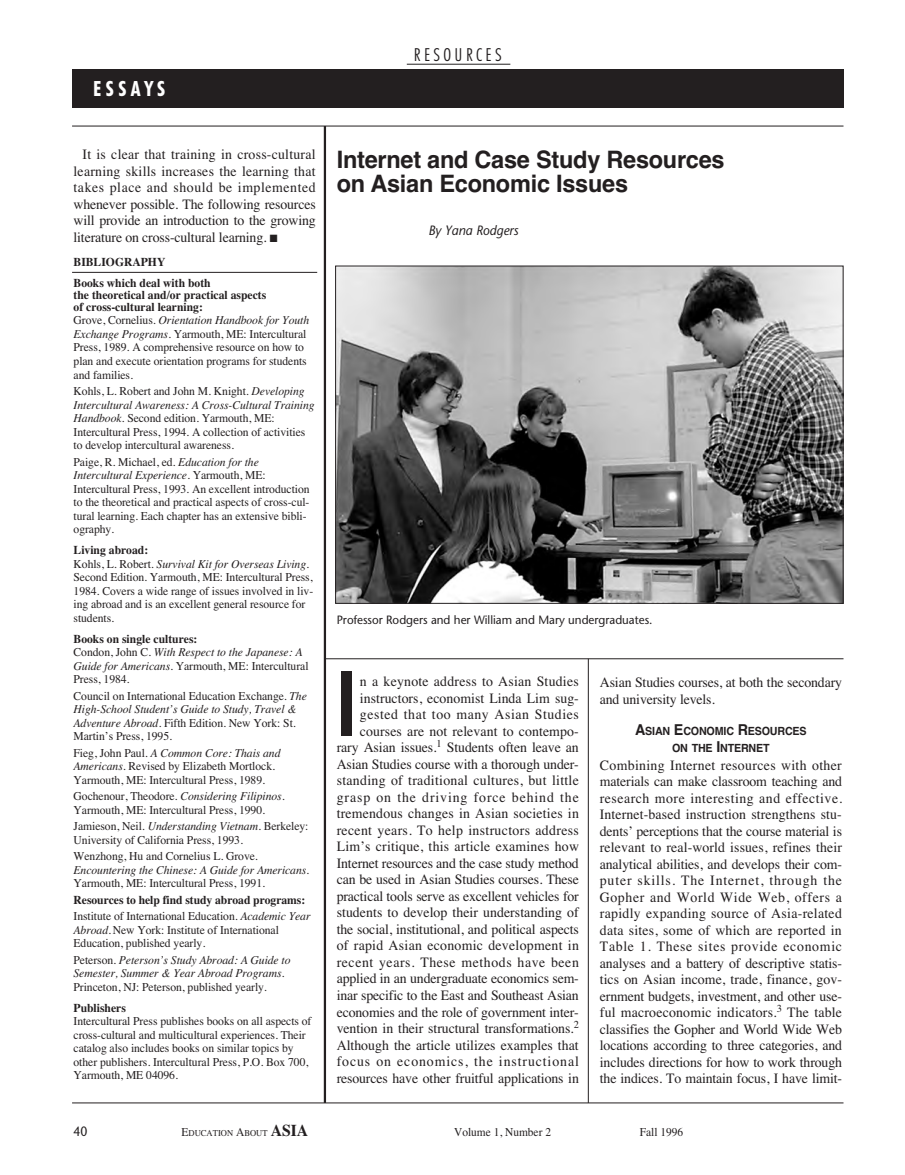
<style>
.page{position:relative;width:905px;height:1175px;background:#fff}
.page>*{position:absolute;margin:0;border:0;box-sizing:border-box;transform-origin:0 0}
.t1{font:700 condensed 90px "Futura BT";color:#231f20;scale:.8 1}
.t2{font:700 24px/24px "Helvetica";letter-spacing:-.01em;color:#231f20}
.t3{font:700 condensed 21px "Futura BT";letter-spacing:.21em;color:#fff}
.t4{font:300 condensed 18px "Futura BT";letter-spacing:.185em;color:#231f20}
.t5{font:14.25px/16.5px "Times";letter-spacing:-.005em;color:#231f20;text-align:justify}
.t6{font:italic 13.5px "Stone Sans";color:#231f20;scale:.95 1}
.t7{font:13.5px "Stone Sans";color:#231f20;scale:.9 1}
.t8{font:12px/13.5px "Times";letter-spacing:-.005em;color:#231f20}
.t9{font:700 12px/21px "Times";color:#231f20}
.t10{font:italic 12px/13.5px "Times";letter-spacing:-.005em;color:#231f20}
.t11{font:12px "Stone Sans";color:#231f20}
.t12{font:12px "Times";letter-spacing:-.005em;color:#231f20;scale:.95 1}
.t13{font:700 11.25px/16.5px "Helvetica";letter-spacing:-.015em;color:#231f20;text-align:center;scale:.95 1}
.t14{font:9px "Times";color:#231f20;scale:.95 1}
.s1{font-style:italic}
.s2{font-weight:700}
.s3{font-weight:400}
.s4{font-weight:400;font-style:italic}
.s5{font-style:normal}
.s6{font-size:15px}
.s7{font-size:12px}
.s8{font-weight:700;font-size:16.5px}
</style>
<div class="page">
<div style="left:72px;top:69px;width:771px;height:39px;background:#231f20"></div>
<hr style="left:407px;top:64px;width:103px;height:1px;background:#231f20">
<hr style="left:72px;top:126px;width:771px;height:1px;background:#231f20">
<hr style="left:72px;top:1102px;width:771px;height:1px;background:#231f20">
<hr style="left:72px;top:272px;width:245px;height:1px;background:#231f20">
<img style="left:337px;top:268px;width:504px;height:333px">
<hr style="left:324px;top:126px;width:2px;height:976px;background:#231f20">
<hr style="left:326px;top:658px;width:517px;height:1px;background:#231f20">
<hr style="left:588px;top:658px;width:1px;height:444px;background:#231f20">
<h3 class="t3" style="left:93px;top:80px;width:74px">ESSAYS</h3>
<p class="t4" style="left:414px;top:47px;width:89px">RESOURCES</p>
<p class="t5" style="left:74px;top:146px;width:244px;text-indent:9px">It is clear that training in cross-cultural learning skills increases the learning that takes place and should be implemented whenever possible. The following resources will provide an introduction to the growing literature on cross-cultural learning. ■</p>
<p class="t9" style="left:74px;top:251px;width:139px">BIBLIOGRAPHY<br>Books which deal with both</p>
<p class="t9" style="left:74px;top:289px;width:194px;line-height:12px">the theoretical and/or practical aspects of cross-cultural learning:</p>
<p class="t8" style="left:74px;top:313px;width:237px">Grove, Cornelius. <span class="s1">Orientation Handbook for Youth Exchange Programs</span>. Yarmouth, ME: Intercultural Press, 1989. A comprehensive resource on how to plan and execute orientation programs for students and families.</p>
<p class="t8" style="left:74px;top:384px;width:242px">Kohls, L. Robert and John M. Knight. <span class="s1">Developing Intercultural Awareness: A Cross-Cultural Training Handbook.</span> Second edition. Yarmouth, ME:<br>Intercultural Press, 1994. A collection of activities to develop intercultural awareness.</p>
<p class="t8" style="left:74px;top:454px;width:237px">Paige, R. Michael, ed. <span class="s1">Education for the Intercultural Experience.</span> Yarmouth, ME:<br>Intercultural Press, 1993. An excellent introduction to the theoretical and practical aspects of cross-cul&shy;tural learning. Each chapter has an extensive bibli&shy;ography.</p>
<p class="t8" style="left:74px;top:543px;width:241px"><span class="s2">Living abroad:<br></span>Kohls, L. Robert. <span class="s1">Survival Kit for Overseas Living</span>.<br>Second Edition. Yarmouth, ME: Intercultural Press, 1984. Covers a wide range of issues involved in liv&shy;ing abroad and is an excellent general resource for students.</p>
<p class="t8" style="left:74px;top:631px;width:236px"><span class="s2">Books on single cultures:<br></span>Condon, John C. <span class="s1">With Respect to the Japanese: A Guide for Americans</span>. Yarmouth, ME: Intercultural Press, 1984.</p>
<p class="t8" style="left:74px;top:688px;width:235px">Council on International Education Exchange. <span class="s1">The High-School Student’s Guide to Study, Travel &amp; Adventure Abroad</span>. Fifth Edition. New York: St.<br>Martin’s Press, 1995.</p>
<p class="t8" style="left:74px;top:745px;width:208px">Fieg, John Paul. <span class="s1">A Common Core: Thais and<br>Americans</span>. Revised by Elizabeth Mortlock.<br>Yarmouth, ME: Intercultural Press, 1989.</p>
<p class="t8" style="left:74px;top:789px;width:212px">Gochenour, Theodore. <span class="s1">Considering Filipinos</span>.<br>Yarmouth, ME: Intercultural Press, 1990.</p>
<p class="t8" style="left:74px;top:819px;width:236px">Jamieson, Neil. <span class="s1">Understanding Vietnam</span>. Berkeley:<br>University of California Press, 1993.</p>
<p class="t8" style="left:74px;top:849px;width:237px">Wenzhong, Hu and Cornelius L. Grove.<br><span class="s1">Encountering the Chinese: A Guide for Americans</span>.<br>Yarmouth, ME: Intercultural Press, 1991.</p>
<p class="t9" style="left:74px;top:891px;width:238px;line-height:16.5px">Resources to help find study abroad programs:<br><span class="s3">Institute of International Education.</span> <span class="s4">Academic Year</span></p>
<p class="t8" style="left:74px;top:922px;width:207px"><span class="s1">Abroad</span>. New York: Institute of International<br>Education, published yearly.</p>
<p class="t10" style="left:74px;top:952px;width:218px"><span class="s5">Peterson.</span> Peterson’s Study Abroad: A Guide to<br>Semester, Summer &amp; Year Abroad Programs<span class="s5">.<br>Princeton, NJ: Peterson, published yearly.</span></p>
<p class="t9" style="left:74px;top:997px;width:54px">Publishers</p>
<p class="t8" style="left:74px;top:1014px;width:239px">Intercultural Press publishes books on all aspects of cross-cultural and multicultural experiences. Their catalog also includes books on similar topics by other publishers. Intercultural Press, P.O. Box 700, Yarmouth, ME 04096.</p>
<h2 class="t2" style="left:337px;top:147px;width:389px">Internet and Case Study Resources on Asian Economic Issues</h2>
<p class="t6" style="left:428px;top:225px;width:96px">By Yana Rodgers</p>
<p class="t11" style="left:337px;top:615px;width:317px">Professor Rodgers and her William and Mary undergraduates.</p>
<h1 class="t1" style="left:337px;top:667px;width:26px">I</h1>
<p class="t5" style="left:337px;top:673px;width:244px;text-align:right">n a keynote address to Asian Studies instructors, economist Linda Lim sug&shy;gested that too many Asian Studies courses are not relevant to contempo&shy;rary Asian issues.<sup>1</sup> Students often leave an Asian Studies course with a thorough under&shy;standing of traditional cultures, but little grasp on the driving force behind the tremendous changes in Asian societies in recent years. To help instructors address Lim’s critique, this article examines how Internet resources and the case study method can be used in Asian Studies courses. These practical tools serve as excellent vehicles for students to develop their understanding of the social, institutional, and political aspects of rapid Asian economic development in recent years. These methods have been applied in an undergraduate economics sem&shy;inar specific to the East and Southeast Asian economies and the role of government inter&shy;vention in their structural transformations.<sup>2<br></sup>Although the article utilizes examples that focus on economics, the instructional resources have other fruitful applications in</p>
<p class="t5" style="left:600px;top:674px;width:244px">Asian Studies courses, at both the secondary and university levels.</p>
<p class="t13" style="left:635px;top:723px;width:182px"><span class="s6">A</span>SIAN <span class="s6">E</span>CONOMIC <span class="s6">R</span>ESOURCES<br>ON THE <span class="s6">I</span>NTERNET</p>
<p class="t5" style="left:600px;top:756px;width:244px">Combining Internet resources with other materials can make classroom teaching and research more interesting and effective.<br>Internet-based instruction strengthens stu&shy;dents’ perceptions that the course material is relevant to real-world issues, refines their analytical abilities, and develops their com&shy;puter skills. The Internet, through the Gopher and World Wide Web, offers a rapidly expanding source of Asia-related data sites, some of which are reported in Table 1. These sites provide economic analyses and a battery of descriptive statis&shy;tics on Asian income, trade, finance, gov&shy;ernment budgets, investment, and other use&shy;ful macroeconomic indicators.<sup>3</sup> The table classifies the Gopher and World Wide Web locations according to three categories, and includes directions for how to work through the indices. To maintain focus, I have limit-</p>
<p class="t7" style="left:74px;top:1126px;width:17px">40</p>
<p class="t14" style="left:182px;top:1127px;width:135px"><span class="s7">E</span>DUCATION <span class="s7">A</span>BOUT <span class="s8">ASIA</span></p>
<p class="t12" style="left:454px;top:1124px;width:103px">Volume 1, Number 2</p>
<p class="t12" style="left:639px;top:1124px;width:47px">Fall 1996</p>
</div>
